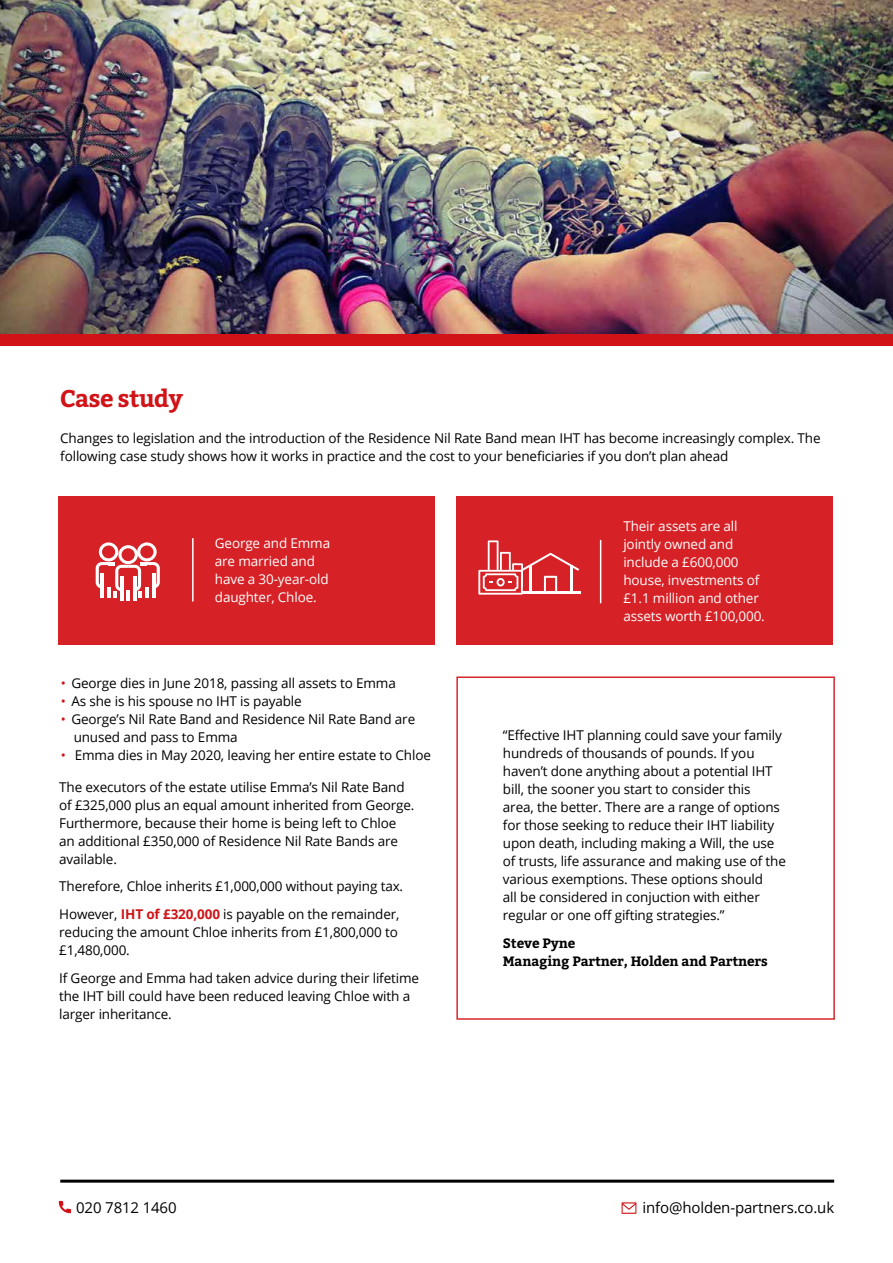
<style>
.page{position:relative;width:893px;height:1263px;background:#fff}
.page>*{position:absolute;margin:0;border:0;box-sizing:border-box;transform-origin:0 0}
.t1{font:700 24px "Bitter";letter-spacing:-.025em;color:#d11317}
.t2{font:15px "Open Sans";letter-spacing:-.01em;color:#000}
.t3{font:13.5px/18px "Open Sans";letter-spacing:-.01em;color:#000}
.t4{font:13.5px/18px "Open Sans";letter-spacing:-.01em;color:#fff}
.t5{font:700 13.5px/18px "Bitter";letter-spacing:-.01em;color:#000}
.s1{color:#d11317}
.s2{font-weight:700;color:#d11317}
</style>
<div class="page">
<hr style="left:60px;top:1179px;width:774px;height:3px;background:#000">
<svg style="left:59px;top:1201px;width:12px;height:12px"></svg>
<svg style="left:622px;top:1202px;width:14px;height:12px"></svg>
<img style="left:0;top:0;width:893px;height:334px">
<div style="left:0;top:334px;width:893px;height:12px;background:#d11317"></div>
<div style="left:59px;top:496px;width:376px;height:149px;background:#d62126"></div>
<hr style="left:192px;top:538px;width:2px;height:63px;background:#fff">
<div style="left:456px;top:496px;width:377px;height:149px;background:#d62126"></div>
<hr style="left:600px;top:540px;width:1px;height:63px;background:#fff">
<div style="left:456px;top:676px;width:379px;height:344px;border:1px solid #d62126"></div>
<svg style="left:96px;top:542px;width:64px;height:59px"></svg>
<hr style="left:521px;top:592px;width:59px;height:2px;background:#fff">
<svg style="left:478px;top:540px;width:101px;height:55px"></svg>
<h1 class="t1" style="left:60px;top:384px;width:124px">Case study</h1>
<p class="t3" style="left:60px;top:429px;width:762px">Changes to legislation and the introduction of the Residence Nil Rate Band mean IHT has become increasingly complex. The following case study shows how it works in practice and the cost to your beneficiaries if you don’t plan ahead</p>
<p class="t4" style="left:215px;top:533px;width:117px">George and Emma are married and have a 30-year-old daughter, Chloe.</p>
<p class="t3" style="left:61px;top:673px;width:336px"><span class="s1">•</span> George dies in June 2018, passing all assets to Emma</p>
<p class="t3" style="left:61px;top:691px;width:242px"><span class="s1">•</span> As she is his spouse no IHT is payable</p>
<p class="t3" style="left:74px;top:709px;width:343px;text-indent:-13px"><span class="s1">•</span> George’s Nil Rate Band and Residence Nil Rate Band are unused and pass to Emma</p>
<p class="t3" style="left:61px;top:745px;width:371px"><span class="s1">•</span> Emma dies in May 2020, leaving her entire estate to Chloe</p>
<p class="t3" style="left:59px;top:777px;width:357px">The executors of the estate utilise Emma’s Nil Rate Band of £325,000 plus an equal amount inherited from George.<br>Furthermore, because their home is being left to Chloe an additional £350,000 of Residence Nil Rate Bands are available.</p>
<p class="t3" style="left:59px;top:872px;width:346px;line-height:27.8px">Therefore, Chloe inherits £1,000,000 without paying tax.<br>However, <span class="s2">IHT of £320,000</span> is payable on the remainder,</p>
<p class="t3" style="left:59px;top:923px;width:340px">reducing the amount Chloe inherits from £1,800,000 to £1,480,000.</p>
<p class="t3" style="left:59px;top:969px;width:361px">If George and Emma had taken advice during their lifetime the IHT bill could have been reduced leaving Chloe with a larger inheritance.</p>
<p class="t4" style="left:623px;top:517px;width:143px">Their assets are all jointly owned and include a £600,000 house, investments of £1.1 million and other assets worth £100,000.</p>
<p class="t3" style="left:503px;top:726px;width:285px">“Effective IHT planning could save your family hundreds of thousands of pounds. If you haven’t done anything about a potential IHT bill, the sooner you start to consider this<br>area, the better. There are a range of options for those seeking to reduce their IHT liability upon death, including making a Will, the use of trusts, life assurance and making use of the various exemptions. These options should<br>all be considered in conjuction with either regular or one off gifting strategies.”</p>
<p class="t5" style="left:503px;top:934px;width:266px">Steve Pyne<br>Managing Partner, Holden and Partners</p>
<p class="t2" style="left:76px;top:1197px;width:102px">020 7812 1460</p>
<p class="t2" style="left:642px;top:1197px;width:193px">info@holden-partners.co.uk</p>
</div>
